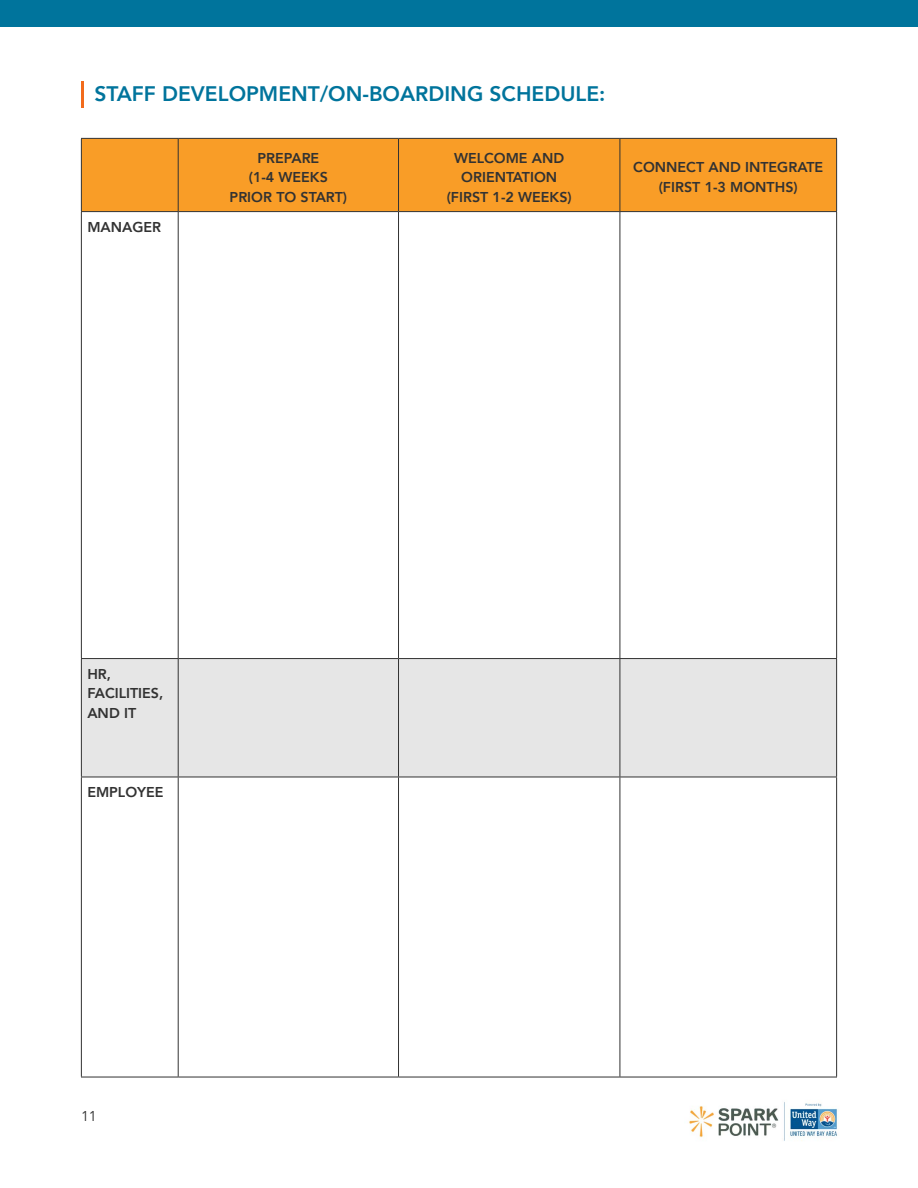
<style>
.page{position:relative;width:918px;height:1188px;background:#fff}
.page>*{position:absolute;margin:0;border:0;box-sizing:border-box;transform-origin:0 0}
.body{font:800 21px "Avenir";color:#00749c}
.body-2{font:800 14.25px/19.5px "Avenir";color:#323232;text-align:center}
.body-3{font:14.25px "Avenir";color:#323232}
</style>
<div class="page">
<img style="left:689px;top:1102px;width:150px;height:39px">
<div style="left:0;top:0;width:918px;height:27px;background:#00749c"></div>
<hr style="left:81px;top:81px;width:3px;height:27px;background:#f26b1c">
<div style="left:82px;top:139px;width:754px;height:72px;background:#f99d27"></div>
<div style="left:82px;top:659px;width:754px;height:118px;background:#e6e6e6"></div>
<hr style="left:178px;top:139px;width:1px;height:72px;background:#323232">
<hr style="left:398px;top:139px;width:1px;height:72px;background:#323232">
<hr style="left:620px;top:139px;width:1px;height:72px;background:#323232">
<hr style="left:81px;top:211px;width:97px;height:1px;background:#323232">
<hr style="left:178px;top:211px;width:221px;height:1px;background:#323232">
<hr style="left:178px;top:212px;width:1px;height:446px;background:#323232">
<hr style="left:399px;top:211px;width:221px;height:1px;background:#323232">
<hr style="left:398px;top:212px;width:1px;height:446px;background:#323232">
<hr style="left:620px;top:211px;width:217px;height:1px;background:#323232">
<hr style="left:620px;top:212px;width:1px;height:446px;background:#323232">
<hr style="left:81px;top:658px;width:97px;height:1px;background:#323232">
<hr style="left:178px;top:658px;width:221px;height:1px;background:#323232">
<hr style="left:178px;top:659px;width:1px;height:118px;background:#323232">
<hr style="left:399px;top:658px;width:221px;height:1px;background:#323232">
<hr style="left:398px;top:659px;width:1px;height:118px;background:#323232">
<hr style="left:620px;top:658px;width:217px;height:1px;background:#323232">
<hr style="left:620px;top:659px;width:1px;height:118px;background:#323232">
<hr style="left:81px;top:777px;width:97px;height:1px;background:#323232">
<hr style="left:178px;top:777px;width:221px;height:1px;background:#323232">
<hr style="left:178px;top:777px;width:1px;height:300px;background:#323232">
<hr style="left:399px;top:777px;width:221px;height:1px;background:#323232">
<hr style="left:398px;top:777px;width:1px;height:300px;background:#323232">
<hr style="left:620px;top:777px;width:217px;height:1px;background:#323232">
<hr style="left:620px;top:777px;width:1px;height:300px;background:#323232">
<hr style="left:81px;top:138px;width:97px;height:1px;background:#323232">
<hr style="left:81px;top:139px;width:1px;height:72px;background:#323232">
<hr style="left:178px;top:138px;width:221px;height:1px;background:#323232">
<hr style="left:399px;top:138px;width:221px;height:1px;background:#323232">
<hr style="left:620px;top:138px;width:217px;height:1px;background:#323232">
<hr style="left:836px;top:139px;width:1px;height:72px;background:#323232">
<hr style="left:81px;top:212px;width:1px;height:446px;background:#323232">
<hr style="left:836px;top:212px;width:1px;height:446px;background:#323232">
<hr style="left:81px;top:659px;width:1px;height:118px;background:#323232">
<hr style="left:836px;top:659px;width:1px;height:118px;background:#323232">
<hr style="left:81px;top:777px;width:1px;height:300px;background:#323232">
<hr style="left:836px;top:777px;width:1px;height:300px;background:#323232">
<hr style="left:81px;top:1077px;width:97px;height:1px;background:#323232">
<hr style="left:178px;top:1077px;width:221px;height:1px;background:#323232">
<hr style="left:399px;top:1077px;width:221px;height:1px;background:#323232">
<hr style="left:620px;top:1077px;width:217px;height:1px;background:#323232">
<p class="body" style="left:94px;top:78px;width:512px">STAFF DEVELOPMENT/ON-BOARDING SCHEDULE:</p>
<p class="body-2" style="left:87px;top:217px;width:75px">MANAGER</p>
<p class="body-2" style="left:257px;top:148px;width:64px">PREPARE</p>
<p class="body-2" style="left:249px;top:167px;width:81px">(1-4 WEEKS</p>
<p class="body-2" style="left:230px;top:187px;width:119px">PRIOR TO START)</p>
<p class="body-2" style="left:454px;top:148px;width:112px">WELCOME AND<br>ORIENTATION</p>
<p class="body-2" style="left:447px;top:187px;width:127px">(FIRST 1-2 WEEKS)</p>
<p class="body-2" style="left:633px;top:158px;width:191px">CONNECT AND INTEGRATE</p>
<p class="body-2" style="left:659px;top:177px;width:141px">(FIRST 1-3 MONTHS)</p>
<p class="body-2" style="left:87px;top:664px;width:78px;text-align:left">HR,<br>FACILITIES,<br>AND IT</p>
<p class="body-2" style="left:87px;top:783px;width:78px">EMPLOYEE</p>
<p class="body-3" style="left:81px;top:1108px;width:17px">11</p>
</div>
